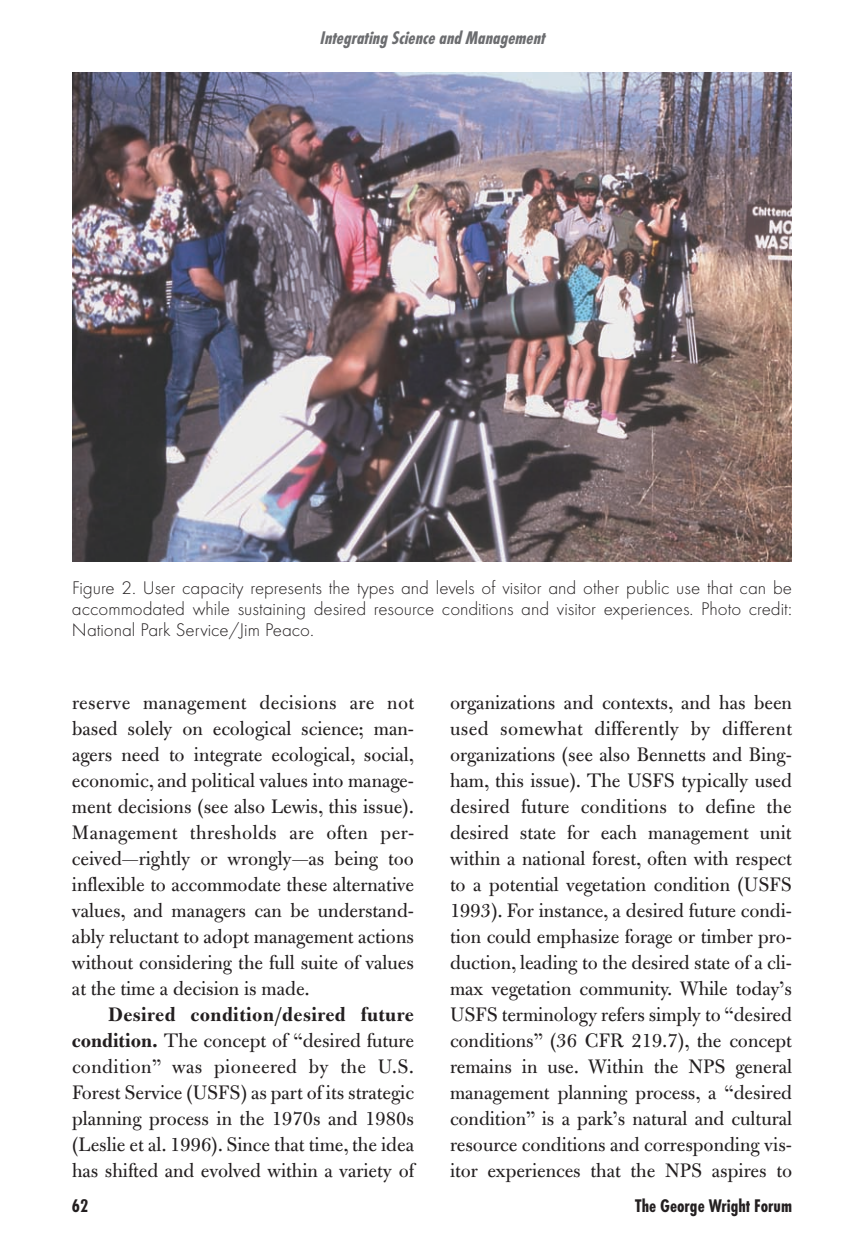
<style>
.page{position:relative;width:864px;height:1260px;background:#fff}
.page>*{position:absolute;margin:0;border:0;box-sizing:border-box;transform-origin:0 0}
.t1{font:21px/26px "Bulmer";color:#231f20;text-align:justify}
.t2{font:300 19px/21px "Function LH";color:#231f20;text-align:justify}
.t3{font:italic 700 19px "Function Cond";color:#6c6d70}
.t4{font:700 19px "Function Cond";color:#231f20}
.s1{font-weight:700}
</style>
<div class="page">
<img style="left:72px;top:72px;width:720px;height:490px">
<p class="t3" style="left:320px;top:26px;width:227px">Integrating Science and Management</p>
<p class="t2" style="left:72px;top:576px;width:722px">Figure 2. User capacity represents the types and levels of visitor and other public use that can be accommodated while sustaining desired resource conditions and visitor experiences. Photo credit:<br>National Park Service/Jim Peaco.</p>
<p class="t1" style="left:72px;top:692px;width:344px">reserve management decisions are not based solely on ecological science; man&shy;agers need to integrate ecological, social, economic, and political values into manage&shy;ment decisions (see also Lewis, this issue).<br>Management thresholds are often per&shy;ceived—rightly or wrongly—as being too inflexible to accommodate these alternative values, and managers can be understand&shy;ably reluctant to adopt management actions without considering the full suite of values at the time a decision is made.</p>
<p class="t1" style="left:72px;top:1004px;width:344px;text-indent:36px"><span class="s1">Desired condition/desired future condition.</span> The concept of “desired future condition” was pioneered by the U.S.<br>Forest Service (USFS) as part of its strategic planning process in the 1970s and 1980s (Leslie et al. 1996). Since that time, the idea has shifted and evolved within a variety of</p>
<p class="t1" style="left:450px;top:692px;width:344px">organizations and contexts, and has been used somewhat differently by different organizations (see also Bennetts and Bing&shy;ham, this issue). The USFS typically used desired future conditions to define the desired state for each management unit within a national forest, often with respect to a potential vegetation condition (USFS 1993). For instance, a desired future condi&shy;tion could emphasize forage or timber pro&shy;duction, leading to the desired state of a cli&shy;max vegetation community. While today’s USFS terminology refers simply to “desired conditions” (36 CFR 219.7), the concept remains in use. Within the NPS general management planning process, a “desired condition” is a park’s natural and cultural resource conditions and corresponding vis&shy;itor experiences that the NPS aspires to</p>
<p class="t4" style="left:72px;top:1194px;width:18px">62</p>
<p class="t4" style="left:635px;top:1194px;width:158px">The George Wright Forum</p>
</div>
